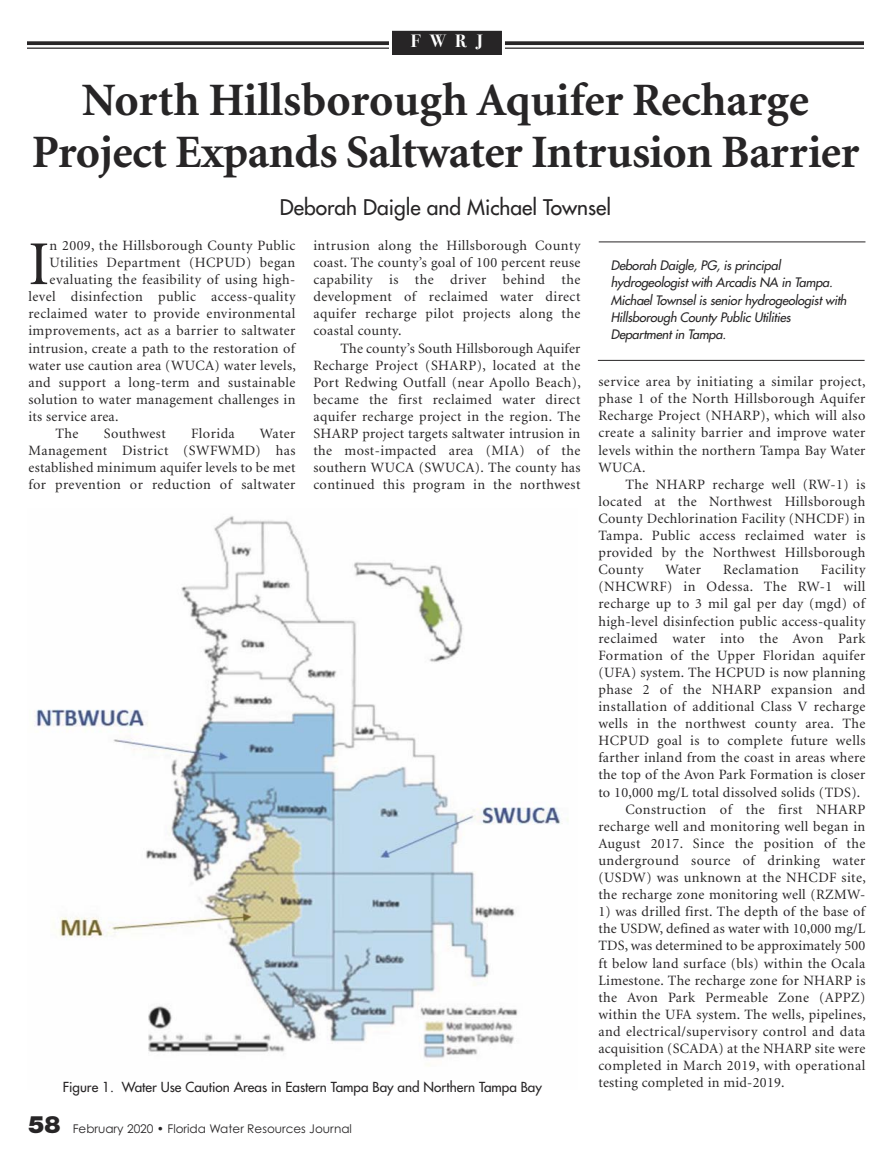
<style>
.page{position:relative;width:891px;height:1161px;background:#fff}
.page>*{position:absolute;margin:0;border:0;box-sizing:border-box;transform-origin:0 0}
.t1{font:62.4px "Minion";color:#272526}
.t2{font:700 46.5px/52.5px "Minion";letter-spacing:-.01em;color:#272526;text-align:center}
.t3{font:21px "Futura";color:#272526}
.t4{font:700 18px "Bodoni Svty Two ITCTT";color:#fff}
.t5{font:14.25px/17.1px "Minion";letter-spacing:.03em;color:#272526;text-align:justify}
.t6{font:13.5px "Futura";color:#272526}
.t7{font:italic 12.75px/17.4px "Futura";color:#272526}
.t8{font:12px "Century Gothic";color:#272526}
.s1{font-family:"Helvetica Neue";font-weight:900;font-size:24px}
</style>
<div class="page">
<svg style="left:27px;top:41px;width:837px;height:4px;fill:#272526"></svg>
<hr style="left:27px;top:48px;width:837px;height:1px;background:#272526">
<hr style="left:599px;top:242px;width:266px;height:1px;background:#272526">
<div style="left:392px;top:31px;width:110px;height:24px;background:#272526"></div>
<div style="left:389px;top:28px;width:116px;height:30px;border:3px solid #fff"></div>
<hr style="left:598px;top:360px;width:267px;height:1px;background:#272526">
<img style="left:36px;top:516px;width:533px;height:550px">
<p class="t4" style="left:411px;top:31px;width:74px">FWRJ</p>
<h2 class="t2" style="left:32px;top:78px;width:829px">North Hillsborough Aquifer Recharge<br>Project Expands Saltwater Intrusion Barrier</h2>
<h3 class="t3" style="left:280px;top:195px;width:333px">Deborah Daigle and Michael Townsel</h3>
<p class="t7" style="left:611px;top:257px;width:240px">Deborah Daigle, PG, is principal hydrogeologist with Arcadis NA in Tampa.<br>Michael Townsel is senior hydrogeologist with Hillsborough County Public Utilities Department in Tampa.</p>
<h1 class="t1" style="left:28px;top:240px;width:22px">I</h1>
<p class="t5" style="left:50px;top:238px;width:247px">n 2009, the Hillsborough County Public</p>
<p class="t5" style="left:313px;top:238px;width:269px">intrusion along the Hillsborough County coast. The county’s goal of 100 percent reuse capability is the driver behind the development of reclaimed water direct aquifer recharge pilot projects along the coastal county.</p>
<p class="t5" style="left:313px;top:341px;width:269px;text-indent:27px">The county’s South Hillsborough Aquifer Recharge Project (SHARP), located at the Port Redwing Outfall (near Apollo Beach), became the first reclaimed water direct aquifer recharge project in the region. The SHARP project targets saltwater intrusion in the most-impacted area (MIA) of the southern WUCA (SWUCA). The county has continued this program in the northwest</p>
<p class="t5" style="left:50px;top:255px;width:247px">Utilities Department (HCPUD) began</p>
<p class="t5" style="left:50px;top:272px;width:247px">evaluating the feasibility of using high-</p>
<p class="t5" style="left:28px;top:289px;width:268px">level disinfection public access-quality</p>
<p class="t5" style="left:28px;top:306px;width:268px">reclaimed water to provide environmental</p>
<p class="t5" style="left:28px;top:324px;width:268px">improvements, act as a barrier to saltwater</p>
<p class="t5" style="left:28px;top:341px;width:268px">intrusion, create a path to the restoration of</p>
<p class="t5" style="left:28px;top:358px;width:269px">water use caution area (WUCA) water levels,</p>
<p class="t5" style="left:28px;top:375px;width:268px">and support a long-term and sustainable</p>
<p class="t5" style="left:28px;top:392px;width:269px">solution to water management challenges in</p>
<p class="t5" style="left:28px;top:409px;width:92px">its service area.</p>
<p class="t5" style="left:55px;top:426px;width:25px">The</p>
<p class="t5" style="left:104px;top:426px;width:63px">Southwest</p>
<p class="t5" style="left:191px;top:426px;width:45px">Florida</p>
<p class="t5" style="left:598px;top:374px;width:269px">service area by initiating a similar project, phase 1 of the North Hillsborough Aquifer Recharge Project (NHARP), which will also create a salinity barrier and improve water levels within the northern Tampa Bay Water WUCA.</p>
<p class="t5" style="left:598px;top:477px;width:269px;text-indent:27px">The NHARP recharge well (RW-1) is located at the Northwest Hillsborough County Dechlorination Facility (NHCDF) in Tampa. Public access reclaimed water is provided by the Northwest Hillsborough County</p>
<p class="t5" style="left:28px;top:426px;width:269px;text-indent:231px">Water Management District (SWFWMD) has established minimum aquifer levels to be met for prevention or reduction of saltwater</p>
<p class="t5" style="left:665px;top:562px;width:37px">Water</p>
<p class="t5" style="left:723px;top:562px;width:77px">Reclamation</p>
<p class="t5" style="left:821px;top:562px;width:46px">Facility</p>
<p class="t5" style="left:598px;top:579px;width:269px">(NHCWRF) in Odessa. The RW-1 will</p>
<p class="t5" style="left:598px;top:597px;width:268px">recharge up to 3 mil gal per day (mgd) of</p>
<p class="t5" style="left:598px;top:614px;width:268px">high-level disinfection public access-quality</p>
<p class="t5" style="left:598px;top:631px;width:269px">reclaimed water into the Avon Park</p>
<p class="t5" style="left:598px;top:648px;width:268px">Formation of the Upper Floridan aquifer</p>
<p class="t5" style="left:598px;top:665px;width:269px">(UFA) system. The HCPUD is now planning</p>
<p class="t5" style="left:598px;top:682px;width:268px">phase 2 of the NHARP expansion and</p>
<p class="t5" style="left:598px;top:699px;width:268px">installation of additional Class V recharge</p>
<p class="t5" style="left:598px;top:716px;width:268px">wells in the northwest county area. The</p>
<p class="t5" style="left:598px;top:733px;width:268px">HCPUD goal is to complete future wells</p>
<p class="t5" style="left:598px;top:750px;width:268px">farther inland from the coast in areas where</p>
<p class="t5" style="left:598px;top:768px;width:268px">the top of the Avon Park Formation is closer</p>
<p class="t5" style="left:598px;top:785px;width:263px">to 10,000 mg/L total dissolved solids (TDS).</p>
<p class="t5" style="left:625px;top:802px;width:241px">Construction of the first NHARP</p>
<p class="t5" style="left:598px;top:819px;width:268px">recharge well and monitoring well began in</p>
<p class="t5" style="left:598px;top:836px;width:268px">August 2017. Since the position of the</p>
<p class="t5" style="left:598px;top:853px;width:268px">underground source of drinking water</p>
<p class="t5" style="left:598px;top:870px;width:269px">(USDW) was unknown at the NHCDF site,</p>
<p class="t5" style="left:598px;top:887px;width:268px">the recharge zone monitoring well (RZMW-</p>
<p class="t5" style="left:598px;top:904px;width:269px">1) was drilled first. The depth of the base of the USDW, defined as water with 10,000 mg/L TDS, was determined to be approximately 500 ft below land surface (bls) within the Ocala Limestone. The recharge zone for NHARP is the Avon Park Permeable Zone (APPZ) within the UFA system. The wells, pipelines, and electrical/supervisory control and data acquisition (SCADA) at the NHARP site were completed in March 2019, with operational testing completed in mid-2019.</p>
<p class="t6" style="left:63px;top:1080px;width:481px">Figure 1. Water Use Caution Areas in Eastern Tampa Bay and Northern Tampa Bay</p>
<p class="t8" style="left:28px;top:1122px;width:325px"><span class="s1">58</span> February 2020 • Florida Water Resources Journal</p>
</div>
